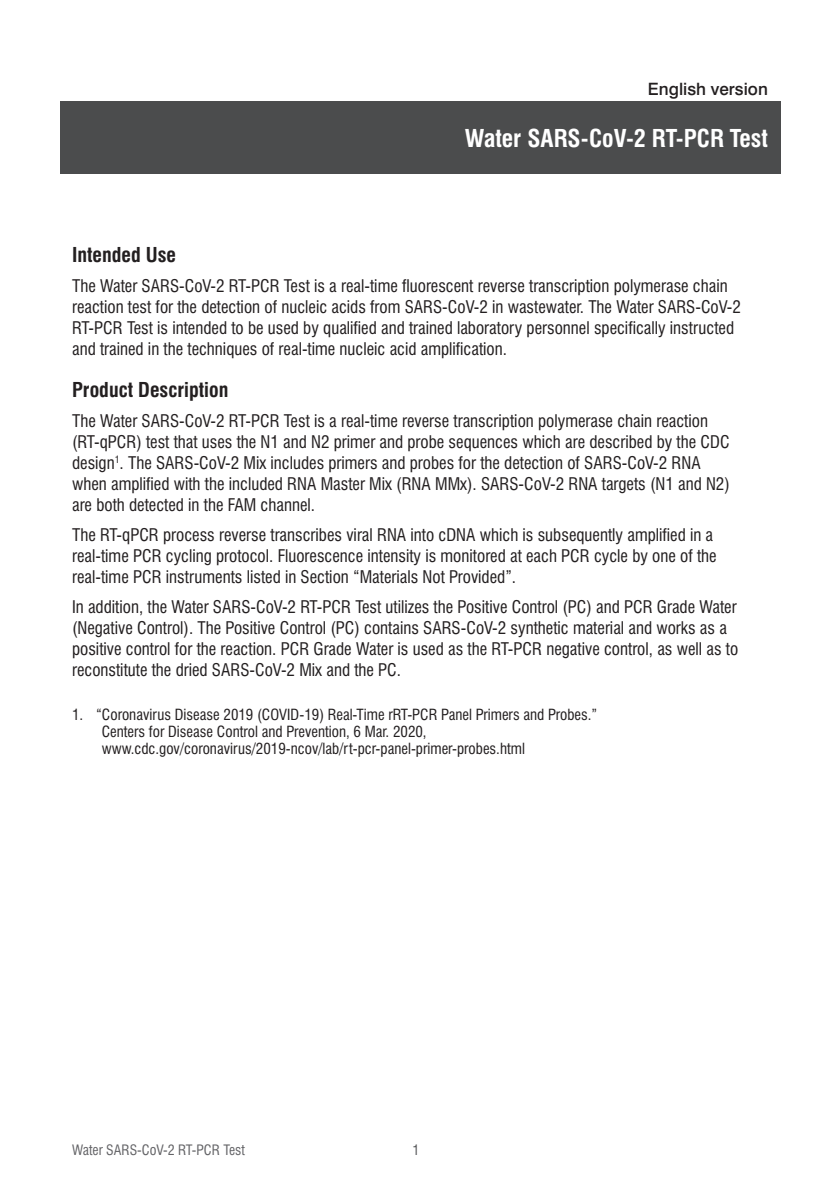
<style>
.page{position:relative;width:840px;height:1191px;background:#fff}
.page>*{position:absolute;margin:0;border:0;box-sizing:border-box;transform-origin:0 0}
.t1{font:700 condensed 24px "Swiss 721 BT";color:#fff}
.Subhead{font:700 condensed 20px "Swiss 721 BT";color:#231f20}
.Body_Text{font:condensed 17px/21px "Swiss 721 BT";color:#231f20}
.Body_Text-2{font:500 17px "Swiss 721 BT";color:#231f20}
.Body_Text-3{font:condensed 15px/17px "Swiss 721 BT";color:#231f20}
.t2{font:condensed 14px "Swiss 721 BT";color:#636366}
.t3{font:condensed 14px "Swiss 721 BT";color:#57585a}
</style>
<div class="page">
<div style="left:60px;top:101px;width:720px;height:72px;background:#4b4c4d"></div>
<p class="Body_Text-2" style="left:647px;top:78px;width:121px">English version</p>
<h1 class="t1" style="left:464px;top:124px;width:304px">Water SARS-CoV-2 RT-PCR Test</h1>
<p class="Subhead" style="left:72px;top:243px;width:105px">Intended Use</p>
<p class="Body_Text" style="left:72px;top:275px;width:670px">The Water SARS-CoV-2 RT-PCR Test is a real-time fluorescent reverse transcription polymerase chain reaction test for the detection of nucleic acids from SARS-CoV-2 in wastewater. The Water SARS-CoV-2<br>RT-PCR Test is intended to be used by qualified and trained laboratory personnel specifically instructed and trained in the techniques of real-time nucleic acid amplification.</p>
<p class="Subhead" style="left:72px;top:378px;width:158px">Product Description</p>
<p class="Body_Text" style="left:72px;top:410px;width:659px">The Water SARS-CoV-2 RT-PCR Test is a real-time reverse transcription polymerase chain reaction (RT-qPCR) test that uses the N1 and N2 primer and probe sequences which are described by the CDC design<sup>1</sup>. The SARS-CoV-2 Mix includes primers and probes for the detection of SARS-CoV-2 RNA when amplified with the included RNA Master Mix (RNA MMx). SARS-CoV-2 RNA targets (N1 and N2) are both detected in the FAM channel.</p>
<p class="Body_Text" style="left:72px;top:524px;width:646px">The RT-qPCR process reverse transcribes viral RNA into cDNA which is subsequently amplified in a real-time PCR cycling protocol. Fluorescence intensity is monitored at each PCR cycle by one of the real-time PCR instruments listed in Section “Materials Not Provided”.</p>
<p class="Body_Text" style="left:72px;top:596px;width:667px">In addition, the Water SARS-CoV-2 RT-PCR Test utilizes the Positive Control (PC) and PCR Grade Water (Negative Control). The Positive Control (PC) contains SARS-CoV-2 synthetic material and works as a positive control for the reaction. PCR Grade Water is used as the RT-PCR negative control, as well as to reconstitute the dried SARS-CoV-2 Mix and the PC.</p>
<p class="Body_Text-3" style="left:102px;top:706px;width:497px;text-indent:-30px">1. “Coronavirus Disease 2019 (COVID-19) Real-Time rRT-PCR Panel Primers and Probes.”<br>Centers for Disease Control and Prevention, 6 Mar. 2020, www.cdc.gov/coronavirus/2019-ncov/lab/rt-pcr-panel-primer-probes.html</p>
<p class="t2" style="left:72px;top:1141px;width:174px">Water SARS-CoV-2 RT-PCR Test</p>
<p class="t3" style="left:412px;top:1141px;width:8px">1</p>
</div>
